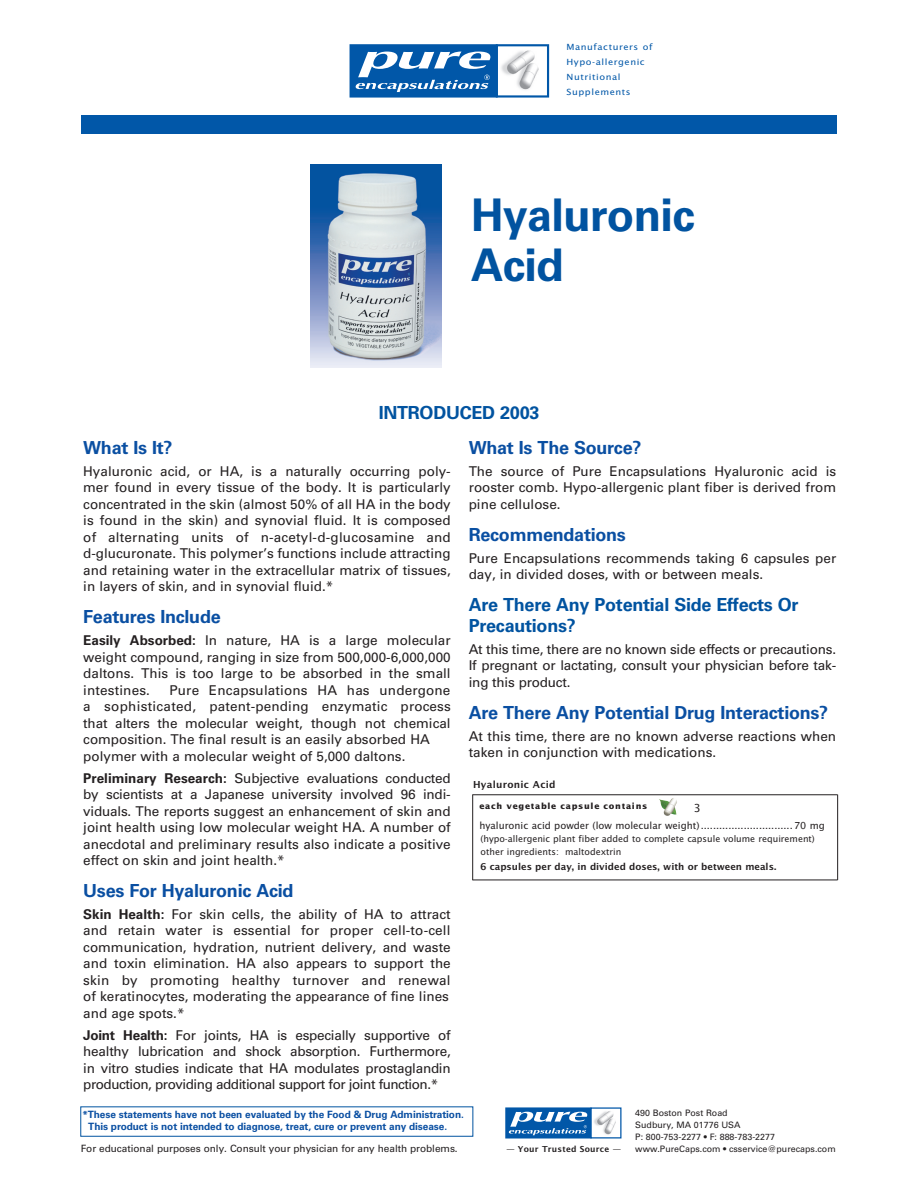
<style>
.page{position:relative;width:918px;height:1188px;background:#fff}
.page>*{position:absolute;margin:0;border:0;box-sizing:border-box;transform-origin:0 0}
.t1{font:700 45px/49.5px "Univers";letter-spacing:-.015em;color:#0153a0}
.t2{font:700 18px "Univers";letter-spacing:-.015em;color:#0a4fa2}
.t3{font:700 18px/21px "Univers";letter-spacing:-.015em;color:#0153a0}
.t4{font:13.5px/16.5px "Univers";color:#231f20;text-align:justify}
.t5{font:12px "Lucida Sans EF";color:#231f20}
.t6{font:10.5px "Lucida Sans EF";color:#231f20}
.t7{font:600 10.5px "Lucida Sans EF";letter-spacing:.025em;color:#231f20}
.t8{font:600 10.2px "Lucida Sans EF";color:#231f20}
.t9{font:700 10.05px/12px "Univers";letter-spacing:-.01em;color:#0a4fa2}
.t10{font:10.05px "Univers";letter-spacing:-.005em;color:#231f20}
.t11{font:9.75px/12.8px "Lucida Sans EF";color:#231f20}
.t12{font:9.15px/14.9px "Lucida Sans EF";letter-spacing:.055em;color:#0157a8;scale:1.1 1}
.t13{font:700 9px "Lucida Sans EF";letter-spacing:.08em;color:#231f20}
.t14{font:600 9px "Lucida Sans EF";letter-spacing:.025em;color:#231f20}
.t15{font:8.85px/12px "Univers";color:#231f20}
.s1{font-weight:700}
</style>
<div class="page">
<div style="left:81px;top:115px;width:756px;height:19px;background:#0157a8"></div>
<div style="left:350px;top:44px;width:148px;height:54px;background:#0157a8"></div>
<svg style="left:355px;top:52px;width:136px;height:40px"></svg>
<div style="left:496px;top:44px;width:53px;height:54px;border:2px solid #0157a8"></div>
<img style="left:501px;top:50px;width:37px;height:40px">
<hr style="left:473px;top:795px;width:365px;height:1px;background:#231f20">
<img style="left:659px;top:798px;width:18px;height:18px">
<hr style="left:473px;top:880px;width:365px;height:1px;background:#231f20">
<hr style="left:472px;top:795px;width:1px;height:85px;background:#231f20">
<hr style="left:837px;top:795px;width:1px;height:85px;background:#231f20">
<div style="left:80px;top:1106px;width:393px;height:31px;border:1px solid #0153a0"></div>
<div style="left:505px;top:1107px;width:87px;height:32px;background:#0157a8"></div>
<svg style="left:509px;top:1112px;width:79px;height:23px"></svg>
<img style="left:594px;top:1111px;width:21px;height:24px">
<img style="left:310px;top:164px;width:132px;height:204px">
<p class="t12" style="left:567px;top:40px;width:80px">Manufacturers of<br>Hypo-allergenic<br>Nutritional<br>Supplements</p>
<h1 class="t1" style="left:471px;top:191px;width:225px">Hyaluronic<br>Acid</h1>
<h2 class="t3" style="left:379px;top:403px;width:162px">INTRODUCED 2003</h2>
<h2 class="t2" style="left:83px;top:437px;width:91px">What Is It?</h2>
<p class="t4" style="left:83px;top:463px;width:369px">Hyaluronic acid, or HA, is a naturally occurring poly&shy;mer found in every tissue of the body. It is particularly concentrated in the skin (almost 50% of all HA in the body is found in the skin) and synovial fluid. It is composed of alternating units of n-acetyl-d-glucosamine and d-glucuronate. This polymer’s functions include attracting and retaining water in the extracellular matrix of tissues, in layers of skin, and in synovial fluid.*</p>
<h2 class="t2" style="left:83px;top:606px;width:139px">Features Include</h2>
<p class="t4" style="left:83px;top:632px;width:369px"><span class="s1">Easily Absorbed:</span> In nature, HA is a large molecular weight compound, ranging in size from 500,000-6,000,000 daltons. This is too large to be absorbed in the small intestines.</p>
<p class="t4" style="left:83px;top:682px;width:369px;text-align:left;text-indent:86px">Pure Encapsulations HA has undergone a sophisticated, patent-pending enzymatic process that alters the molecular weight, though not chemical composition. The final result is an easily absorbed HA polymer with a molecular weight of 5,000 daltons.</p>
<p class="t4" style="left:83px;top:770px;width:369px"><span class="s1">Preliminary Research:</span> Subjective evaluations conducted by scientists at a Japanese university involved 96 indi&shy;viduals. The reports suggest an enhancement of skin and joint health using low molecular weight HA. A number of anecdotal and preliminary results also indicate a positive effect on skin and joint health.*</p>
<h2 class="t2" style="left:83px;top:880px;width:212px">Uses For Hyaluronic Acid</h2>
<p class="t4" style="left:83px;top:906px;width:369px;text-align:left"><span class="s1">Skin Health:</span> For skin cells, the ability of HA to attract and retain water is essential for proper cell-to-cell communication, hydration, nutrient delivery, and waste and toxin elimination. HA also appears to support the skin by promoting healthy turnover and renewal of keratinocytes, moderating the appearance of fine lines and age spots.*</p>
<p class="t4" style="left:83px;top:1027px;width:369px"><span class="s1">Joint Health:</span> For joints, HA is especially supportive of healthy lubrication and shock absorption. Furthermore, in vitro studies indicate that HA modulates prostaglandin production, providing additional support for joint function.*</p>
<h2 class="t2" style="left:469px;top:437px;width:174px">What Is The Source?</h2>
<p class="t4" style="left:469px;top:463px;width:369px">The source of Pure Encapsulations Hyaluronic acid is rooster comb. Hypo-allergenic plant fiber is derived from pine cellulose.</p>
<h2 class="t2" style="left:469px;top:524px;width:159px">Recommendations</h2>
<p class="t4" style="left:469px;top:550px;width:369px">Pure Encapsulations recommends taking 6 capsules per day, in divided doses, with or between meals.</p>
<h2 class="t3" style="left:469px;top:594px;width:331px">Are There Any Potential Side Effects Or<br>Precautions?</h2>
<p class="t4" style="left:469px;top:641px;width:369px">At this time, there are no known side effects or precautions.<br>If pregnant or lactating, consult your physician before tak&shy;ing this product.</p>
<h2 class="t2" style="left:469px;top:702px;width:361px">Are There Any Potential Drug Interactions?</h2>
<p class="t4" style="left:469px;top:728px;width:369px">At this time, there are no known adverse reactions when taken in conjunction with medications.</p>
<p class="t7" style="left:473px;top:779px;width:84px">Hyaluronic Acid</p>
<p class="t13" style="left:479px;top:801px;width:169px">each vegetable capsule contains</p>
<p class="t5" style="left:694px;top:801px;width:8px">3</p>
<p class="t6" style="left:479px;top:820px;width:347px">hyaluronic acid powder (low molecular weight)..............................70 mg</p>
<p class="t11" style="left:481px;top:832px;width:336px">(hypo-allergenic plant fiber added to complete capsule volume requirement) other ingredients: maltodextrin</p>
<p class="t8" style="left:481px;top:861px;width:297px">6 capsules per day, in divided doses, with or between meals.</p>
<p class="t9" style="left:88px;top:1109px;width:377px;text-indent:-6px">*These statements have not been evaluated by the Food &amp; Drug Administration.<br>This product is not intended to diagnose, treat, cure or prevent any disease.</p>
<p class="t15" style="left:635px;top:1106px;width:141px">490 Boston Post Road<br>Sudbury, MA 01776 USA<br>P: 800-753-2277 • F: 888-783-2277</p>
<p class="t14" style="left:506px;top:1145px;width:116px">— Your Trusted Source —</p>
<p class="t15" style="left:635px;top:1142px;width:202px">www.PureCaps.com • csservice@purecaps.com</p>
<p class="t10" style="left:81px;top:1143px;width:379px">For educational purposes only. Consult your physician for any health problems.</p>
</div>
